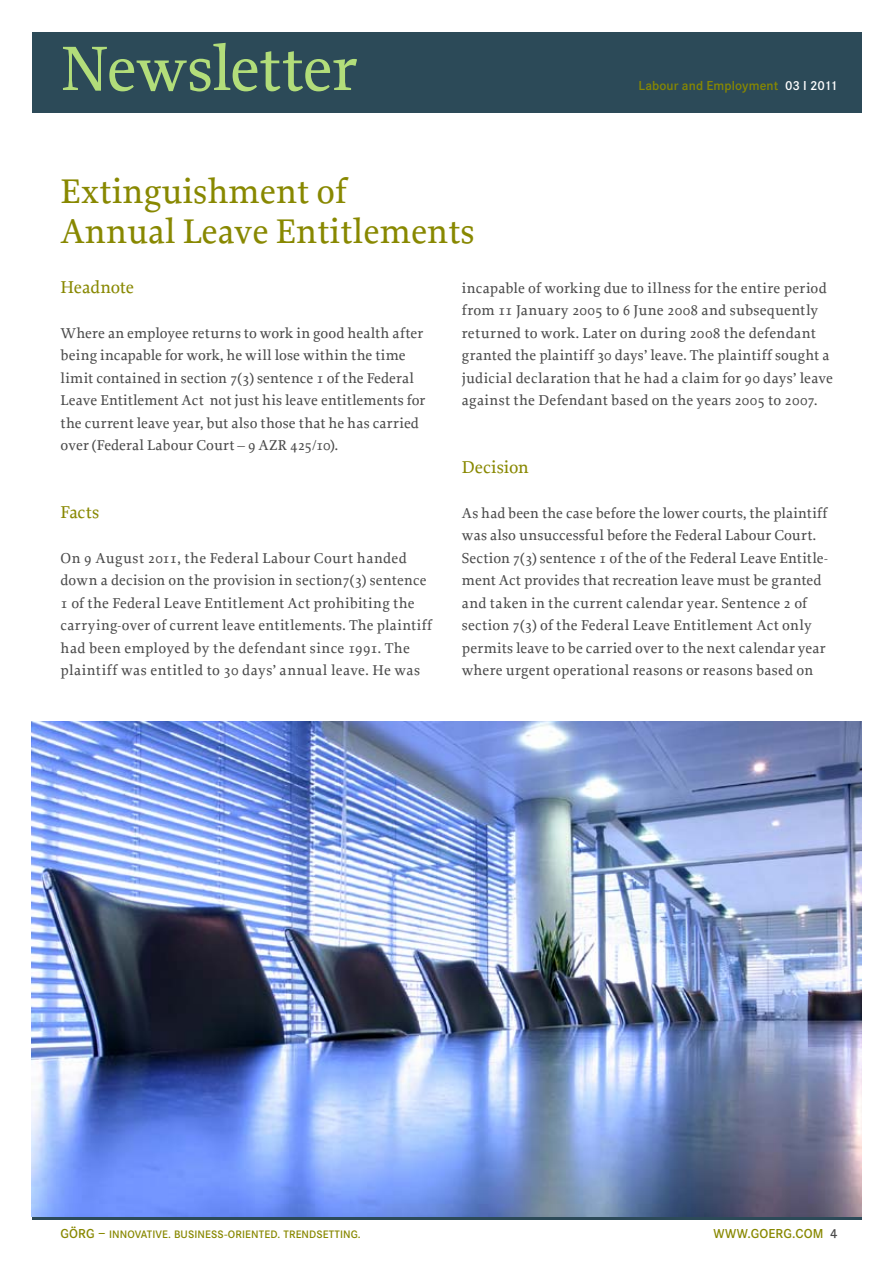
<style>
.page{position:relative;width:893px;height:1263px;background:#fff}
.page>*{position:absolute;margin:0;border:0;box-sizing:border-box;transform-origin:0 0}
.t1{font:500 66px "Proforma";letter-spacing:-.015em;color:#b2dd7a}
.t2{font:500 36px/40.5px "Proforma";color:#880}
.t3{font:500 18px "Proforma";letter-spacing:-.005em;color:#880}
.t4{font:500 15px/22.5px "Proforma";letter-spacing:.01em;color:#4b4b4b}
.t5{font:600 13.5px "Corporate S";letter-spacing:.005em;color:#880}
.t6{font:600 11.25px "Corporate S";letter-spacing:.01em;color:#880}
.s1{color:#fff}
.s2{font-size:13.5px}
.s3{color:#4b4b4b}
</style>
<div class="page">
<div style="left:32px;top:32px;width:829px;height:80px;background:#2c4a58"></div>
<svg style="left:32px;top:1216px;width:829px;height:4px;fill:#2c4a58"></svg>
<img style="left:32px;top:721px;width:829px;height:495px">
<h1 class="t1" style="left:61px;top:28px;width:298px">Newsletter</h1>
<h2 class="t2" style="left:61px;top:170px;width:416px">Extinguishment of<br>Annual Leave Entitlements</h2>
<p class="t5" style="left:638px;top:78px;width:201px">LABOUR AND EMPLOYMENT <span class="s1">03 I 2011</span></p>
<p class="t3" style="left:61px;top:276px;width:75px">Headnote</p>
<p class="t4" style="left:61px;top:321px;width:366px">Where an employee returns to work in good health after being incapable for work, he will lose within the time limit contained in section 7(3) sentence 1 of the Federal Leave Entitlement Act not just his leave entitlements for the current leave year, but also those that he has carried over (Federal Labour Court – 9 AZR 425/10).</p>
<p class="t3" style="left:61px;top:501px;width:40px">Facts</p>
<p class="t4" style="left:61px;top:546px;width:373px">On 9 August 2011, the Federal Labour Court handed down a decision on the provision in section7(3) sentence 1 of the Federal Leave Entitlement Act prohibiting the carrying-over of current leave entitlements. The plaintiff had been employed by the defendant since 1991. The plaintiff was entitled to 30 days’ annual leave. He was</p>
<p class="t4" style="left:462px;top:276px;width:373px">incapable of working due to illness for the entire period from 11 January 2005 to 6 June 2008 and subsequently returned to work. Later on during 2008 the defendant granted the plaintiff 30 days’ leave. The plaintiff sought a judicial declaration that he had a claim for 90 days’ leave against the Defendant based on the years 2005 to 2007.</p>
<p class="t3" style="left:462px;top:456px;width:68px">Decision</p>
<p class="t4" style="left:462px;top:501px;width:367px">As had been the case before the lower courts, the plaintiff was also unsuccessful before the Federal Labour Court.<br>Section 7(3) sentence 1 of the of the Federal Leave Entitle&shy;ment Act provides that recreation leave must be granted and taken in the current calendar year. Sentence 2 of section 7(3) of the Federal Leave Entitlement Act only permits leave to be carried over to the next calendar year where urgent operational reasons or reasons based on</p>
<p class="t6" style="left:61px;top:1227px;width:302px"><span class="s2">GÖRG –</span> INNOVATIVE. BUSI NESS-ORI ENTED. TRENDSETTI NG.</p>
<p class="t5" style="left:713px;top:1225px;width:126px">WWW.GOERG.COM <span class="s3">4</span></p>
</div>
